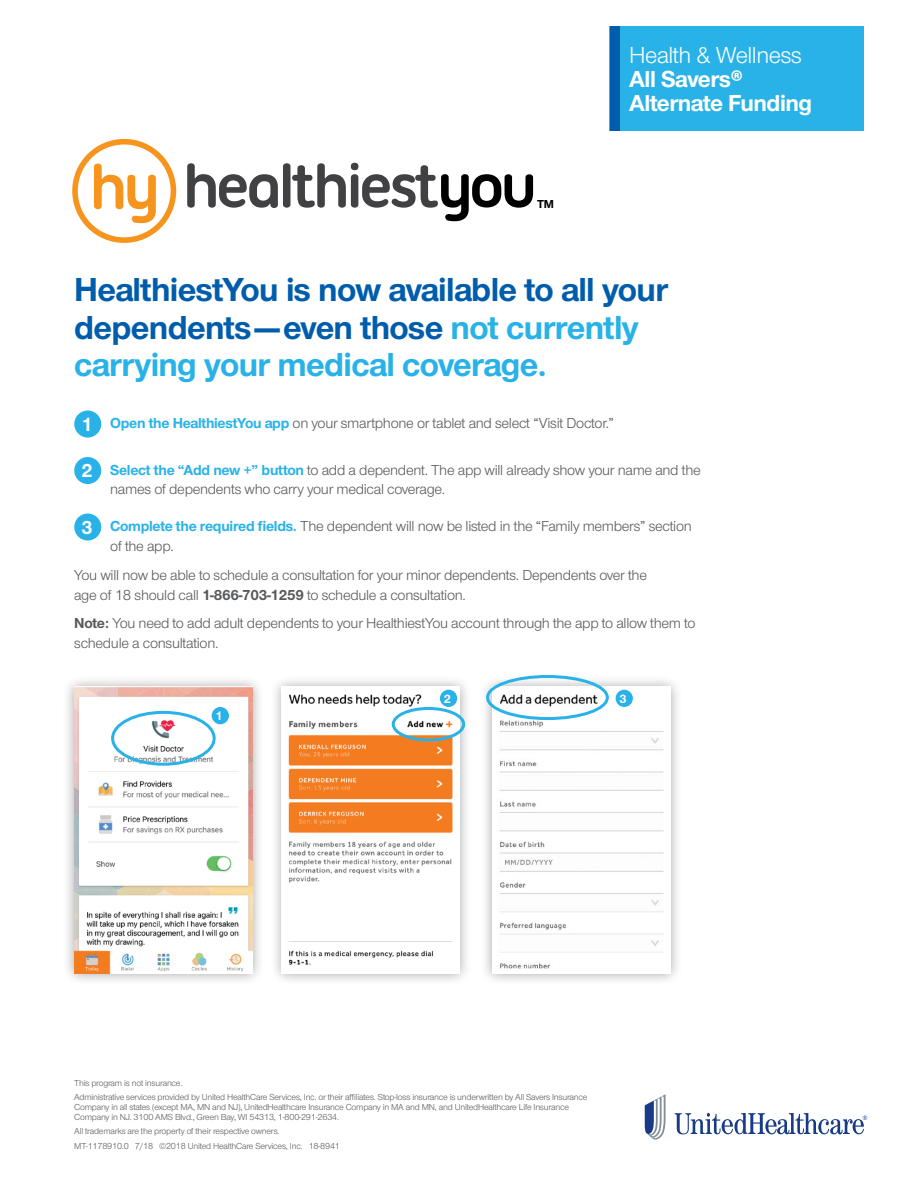
<style>
.page{position:relative;width:918px;height:1188px;background:#fff}
.page>*{position:absolute;margin:0;border:0;box-sizing:border-box;transform-origin:0 0}
.t1{font:700 64.35px "Ubuntu Titling";letter-spacing:-.075em;color:#414042}
.t2{font:700 34.5px/37.5px "UHC Sans";letter-spacing:-.02em;color:#005dac}
.t3{font:700 24px/24px "UHC Sans";letter-spacing:-.02em;color:#fff}
.t4{font:24px "UHC Sans";letter-spacing:-.02em;color:#fff}
.t5{font:15px/19.5px "UHC Sans";letter-spacing:-.02em;color:#58595b}
.t6{font:700 12.45px "UHC Sans";color:#fff}
.t7{font:700 12px "UHC Sans";color:#000}
.t8{font:9px/14.2px "UHC Sans";letter-spacing:-.02em;color:#58595b}
.s1{font-size:66.15px;color:#f7941e}
.s2{color:#000}
.s3{color:#29b2e7}
.s4{font-weight:700;font-size:19.5px;color:#fff}
.s5{font-weight:700;color:#29b2e7}
.s6{font-weight:700}
</style>
<div class="page">
<svg style="left:675px;top:1113px;width:192px;height:21px"></svg>
<svg style="left:645px;top:1094px;width:21px;height:46px"></svg>
<div style="left:610px;top:27px;width:254px;height:104px;background:#29b2e7"></div>
<div style="left:610px;top:27px;width:10px;height:104px;background:#005dac"></div>
<div style="left:74px;top:411px;width:27px;height:27px;background:#29b2e7;border-radius:50%"></div>
<div style="left:74px;top:457px;width:27px;height:27px;background:#29b2e7;border-radius:50%"></div>
<div style="left:74px;top:514px;width:27px;height:27px;background:#29b2e7;border-radius:50%"></div>
<div style="left:62px;top:675px;width:203px;height:311px;background:#000;opacity:.35"></div>
<img style="left:74px;top:687px;width:179px;height:287px">
<div style="left:270px;top:675px;width:202px;height:311px;background:#000;opacity:.35"></div>
<img style="left:282px;top:687px;width:178px;height:287px">
<div style="left:480px;top:675px;width:202px;height:311px;background:#000;opacity:.35"></div>
<img style="left:492px;top:687px;width:178px;height:287px">
<div style="left:212px;top:707px;width:17px;height:17px;background:#29b2e7;border-radius:50%"></div>
<div style="left:440px;top:690px;width:17px;height:17px;background:#29b2e7;border-radius:50%"></div>
<div style="left:616px;top:690px;width:17px;height:17px;background:#29b2e7;border-radius:50%"></div>
<div style="left:111px;top:711px;width:105px;height:55px;border:3px solid #29b2e7;border-radius:50%"></div>
<div style="left:392px;top:707px;width:73px;height:35px;border:3px solid #29b2e7;border-radius:50%"></div>
<div style="left:486px;top:675px;width:123px;height:45px;border:3px solid #29b2e7;border-radius:50%"></div>
<div style="left:72px;top:139px;width:104px;height:104px;border:6px solid #f7941e;border-radius:50%"></div>
<h1 class="t1" style="left:89px;top:149px;width:450px"><span class="s1">hy</span> healthiest<span class="s2">you</span></h1>
<p class="t7" style="left:537px;top:196px;width:18px">TM</p>
<h3 class="t4" style="left:629px;top:39px;width:174px">Health &amp; Wellness</h3>
<h3 class="t3" style="left:629px;top:66px;width:185px">All Savers®<br>Alternate Funding</h3>
<h2 class="t2" style="left:74px;top:270px;width:595px">HealthiestYou is now available to all your dependents—even those <span class="s3">not currently carrying your medical coverage.</span></h2>
<p class="t5" style="left:81px;top:413px;width:534px"><span class="s4">1</span> <span class="s5">Open the HealthiestYou app</span> on your smartphone or tablet and select “Visit Doctor.”</p>
<p class="t5" style="left:110px;top:459px;width:592px;text-indent:-29px"><span class="s4">2</span> <span class="s5">Select the “Add new +” button</span> to add a dependent. The app will already show your name and the names of dependents who carry your medical coverage.</p>
<p class="t5" style="left:110px;top:516px;width:583px;text-indent:-29px"><span class="s4">3</span> <span class="s5">Complete the required fields.</span> The dependent will now be listed in the “Family members” section of the app.</p>
<p class="t5" style="left:74px;top:565px;width:574px">You will now be able to schedule a consultation for your minor dependents. Dependents over the age of 18 should call <span class="s6">1-866-703-1259</span> to schedule a consultation.</p>
<p class="t5" style="left:74px;top:613px;width:623px"><span class="s6">Note:</span> You need to add adult dependents to your HealthiestYou account through the app to allow them to schedule a consultation.</p>
<p class="t6" style="left:216px;top:707px;width:9px">1</p>
<p class="t6" style="left:444px;top:690px;width:9px">2</p>
<p class="t6" style="left:620px;top:690px;width:9px">3</p>
<p class="t8" style="left:74px;top:1076px;width:515px">This program is not insurance.<br>Administrative services provided by United HealthCare Services, Inc. or their affiliates. Stop-loss insurance is underwritten by All Savers Insurance</p>
<p class="t8" style="left:74px;top:1102px;width:496px;line-height:9.8px">Company in all states (except MA, MN and NJ), UnitedHealthcare Insurance Company in MA and MN, and UnitedHealthcare Life Insurance<br>Company in NJ. 3100 AMS Blvd., Green Bay, WI 54313, 1-800-291-2634.</p>
<p class="t8" style="left:74px;top:1124px;width:207px">All trademarks are the property of their respective owners.</p>
<p class="t8" style="left:74px;top:1139px;width:267px">MT-1178910.0 7/18 ©2018 United HealthCare Services, Inc. 18-8941</p>
</div>
